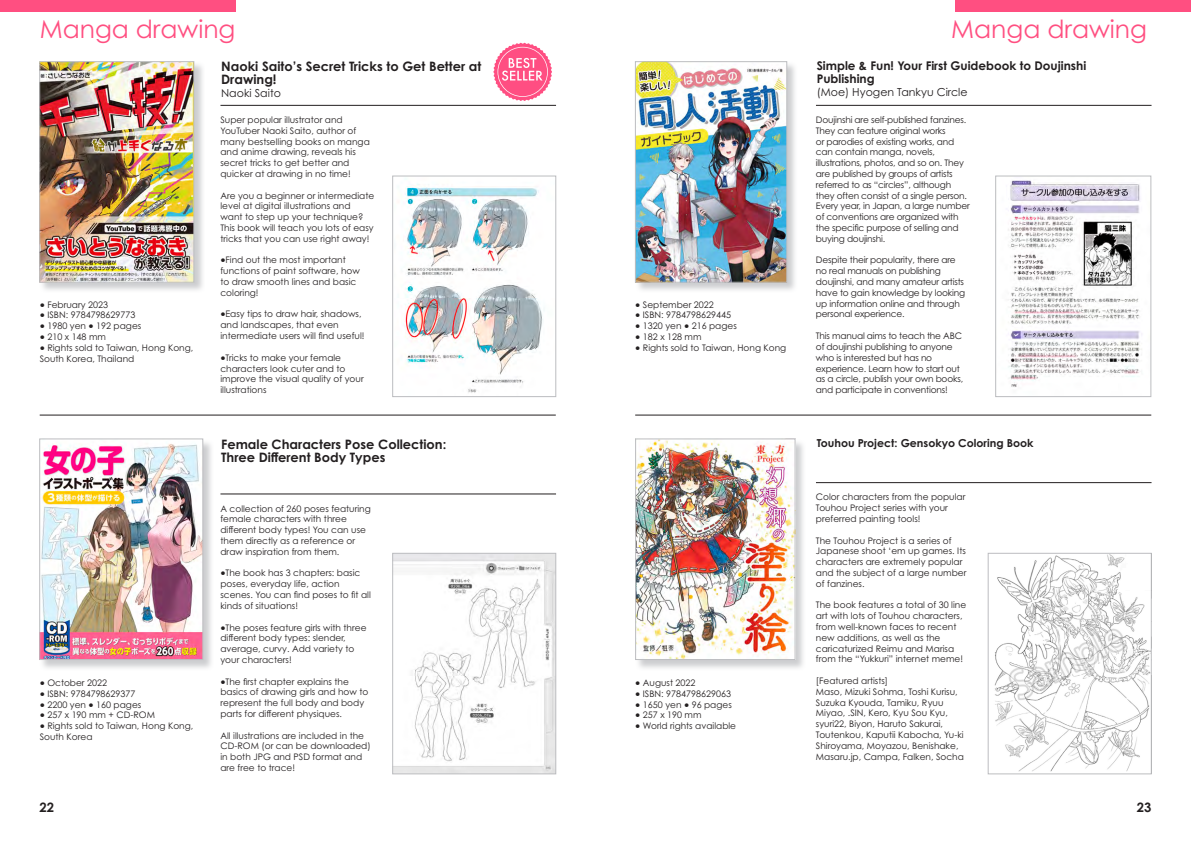
<style>
.page{position:relative;width:1191px;height:842px;background:#fff}
.page>*{position:absolute;margin:0;border:0;box-sizing:border-box;transform-origin:0 0}
.t1{font:25px "Century Gothic Pro";color:#ff4f81}
.t2{font:700 13px/13px "Century Gothic Pro";color:#231f20}
.t3{font:700 12px/13px "Century Gothic Pro";color:#231f20}
.t4{font:700 11px "Century Gothic Pro";color:#231f20}
.t5{font:11px "Century Gothic Pro";color:#231f20}
.t6{font:9px/10.8px "Century Gothic Pro";color:#231f20}
.t7{font:9px/10.8px "Century Gothic Pro";letter-spacing:-.02em;color:#231f20}
.s1{font-family:"Lucida Grande"}
</style>
<div class="page">
<div style="left:635px;top:62px;width:163px;height:232px;background:#bcbdc0;opacity:.75"></div>
<img style="left:637px;top:63px;width:148px;height:217px">
<div style="left:635px;top:61px;width:152px;height:221px;border:1px solid #bcbdc0"></div>
<div style="left:635px;top:439px;width:171px;height:232px;background:#bcbdc0;opacity:.75"></div>
<img style="left:637px;top:441px;width:156px;height:217px">
<div style="left:635px;top:439px;width:160px;height:221px;border:1px solid #bcbdc0"></div>
<img style="left:1008px;top:180px;width:134px;height:207px">
<div style="left:995px;top:176px;width:156px;height:221px;border:1px solid #bcbdc0"></div>
<hr style="left:635px;top:415px;width:516px;height:1px;background:#231f20">
<img style="left:994px;top:555px;width:155px;height:217px">
<div style="left:988px;top:553px;width:163px;height:221px;border:1px solid #bcbdc0"></div>
<hr style="left:816px;top:482px;width:335px;height:1px;background:#231f20">
<div style="left:955px;top:0;width:236px;height:11px;background:#ff4f81"></div>
<div style="left:40px;top:62px;width:165px;height:232px;background:#bcbdc0;opacity:.75"></div>
<img style="left:41px;top:63px;width:151px;height:217px">
<div style="left:39px;top:61px;width:155px;height:221px;border:1px solid #bcbdc0"></div>
<img style="left:404px;top:178px;width:139px;height:215px">
<div style="left:392px;top:176px;width:164px;height:221px;border:1px solid #bcbdc0"></div>
<div style="left:1px;top:0;width:235px;height:11px;background:#ff4f81"></div>
<hr style="left:220px;top:105px;width:336px;height:1px;background:#231f20">
<hr style="left:40px;top:415px;width:516px;height:1px;background:#231f20">
<div style="left:40px;top:439px;width:174px;height:232px;background:#bcbdc0;opacity:.75"></div>
<img style="left:41px;top:441px;width:160px;height:217px">
<div style="left:39px;top:439px;width:164px;height:221px;border:1px solid #bcbdc0"></div>
<img style="left:394px;top:555px;width:160px;height:217px">
<div style="left:392px;top:553px;width:164px;height:221px;border:1px solid #bcbdc0"></div>
<hr style="left:220px;top:494px;width:336px;height:1px;background:#231f20">
<hr style="left:816px;top:105px;width:335px;height:1px;background:#231f20">
<svg style="left:493px;top:43px;width:59px;height:58px"></svg>
<h1 class="t1" style="left:40px;top:14px;width:197px">Manga drawing</h1>
<p class="t6" style="left:40px;top:299px;width:70px"><span class="s1">●</span> February 2023</p>
<p class="t6" style="left:40px;top:310px;width:97px"><span class="s1">●</span> ISBN: 9784798629773</p>
<p class="t6" style="left:40px;top:320px;width:103px"><span class="s1">●</span> 1980 yen <span class="s1">●</span> 192 pages</p>
<p class="t6" style="left:40px;top:331px;width:68px"><span class="s1">●</span> 210 x 148 mm</p>
<p class="t6" style="left:40px;top:342px;width:155px"><span class="s1">●</span> Rights sold to Taiwan, Hong Kong,<br>South Korea, Thailand</p>
<p class="t6" style="left:40px;top:677px;width:69px"><span class="s1">●</span> October 2022</p>
<p class="t6" style="left:40px;top:688px;width:97px"><span class="s1">●</span> ISBN: 9784798629377</p>
<p class="t6" style="left:40px;top:699px;width:103px"><span class="s1">●</span> 2200 yen <span class="s1">●</span> 160 pages</p>
<p class="t6" style="left:40px;top:710px;width:117px"><span class="s1">●</span> 257 x 190 mm + CD-ROM</p>
<p class="t6" style="left:40px;top:720px;width:155px"><span class="s1">●</span> Rights sold to Taiwan, Hong Kong,<br>South Korea</p>
<h2 class="t2" style="left:221px;top:60px;width:262px">Naoki Saito’s Secret Tricks to Get Better at<br>Drawing!</h2>
<p class="t5" style="left:221px;top:87px;width:61px">Naoki Saito</p>
<p class="t6" style="left:220px;top:114px;width:151px">Super popular illustrator and<br>YouTuber Naoki Saito, author of many bestselling books on manga and anime drawing, reveals his secret tricks to get better and quicker at drawing in no time!</p>
<p class="t6" style="left:220px;top:190px;width:155px">Are you a beginner or intermediate level at digital illustrations and want to step up your technique?<br>This book will teach you lots of easy tricks that you can use right away!</p>
<p class="t6" style="left:220px;top:255px;width:141px"><span class="s1">●</span>Find out the most important functions of paint software, how to draw smooth lines and basic coloring!</p>
<p class="t6" style="left:220px;top:309px;width:145px"><span class="s1">●</span>Easy tips to draw hair, shadows, and landscapes, that even intermediate users will find useful!</p>
<p class="t6" style="left:220px;top:352px;width:145px"><span class="s1">●</span>Tricks to make your female characters look cuter and to improve the visual quality of your illustrations</p>
<h2 class="t2" style="left:221px;top:437px;width:227px">Female Characters Pose Collection:<br>Three Different Body Types</h2>
<p class="t6" style="left:220px;top:503px;width:152px">A collection of 260 poses featuring female characters with three different body types! You can use them directly as a reference or draw inspiration from them.</p>
<p class="t6" style="left:220px;top:568px;width:152px"><span class="s1">●</span>The book has 3 chapters: basic poses, everyday life, action scenes. You can find poses to fit all kinds of situations!</p>
<p class="t6" style="left:220px;top:622px;width:147px"><span class="s1">●</span>The poses feature girls with three different body types: slender, average, curvy. Add variety to your characters!</p>
<p class="t6" style="left:220px;top:676px;width:149px"><span class="s1">●</span>The first chapter explains the basics of drawing girls and how to represent the full body and body parts for different physiques.</p>
<p class="t6" style="left:220px;top:730px;width:152px">All illustrations are included in the<br>CD-ROM (or can be downloaded) in both JPG and PSD format and are free to trace!</p>
<p class="t6" style="left:635px;top:299px;width:80px"><span class="s1">●</span> September 2022</p>
<p class="t6" style="left:635px;top:310px;width:97px"><span class="s1">●</span> ISBN: 9784798629445</p>
<p class="t6" style="left:635px;top:320px;width:103px"><span class="s1">●</span> 1320 yen <span class="s1">●</span> 216 pages</p>
<p class="t6" style="left:635px;top:331px;width:68px"><span class="s1">●</span> 182 x 128 mm</p>
<p class="t6" style="left:635px;top:342px;width:153px"><span class="s1">●</span> Rights sold to Taiwan, Hong Kong</p>
<p class="t6" style="left:635px;top:677px;width:62px"><span class="s1">●</span> August 2022</p>
<p class="t6" style="left:635px;top:688px;width:97px"><span class="s1">●</span> ISBN: 9784798629063</p>
<p class="t6" style="left:635px;top:699px;width:98px"><span class="s1">●</span> 1650 yen <span class="s1">●</span> 96 pages</p>
<p class="t6" style="left:635px;top:710px;width:68px"><span class="s1">●</span> 257 x 190 mm</p>
<p class="t6" style="left:635px;top:720px;width:102px"><span class="s1">●</span> World rights available</p>
<h1 class="t1" style="left:951px;top:14px;width:197px">Manga drawing</h1>
<h3 class="t3" style="left:816px;top:59px;width:271px">Simple &amp; Fun! Your First Guidebook to Doujinshi<br>Publishing</h3>
<p class="t5" style="left:816px;top:86px;width:152px">(Moe) Hyogen Tankyu Circle</p>
<p class="t7" style="left:816px;top:114px;width:155px">Doujinshi are self-published fanzines.<br>They can feature original works<br>or parodies of existing works, and can contain manga, novels, illustrations, photos, and so on. They are published by groups of artists referred to as “circles”, although they often consist of a single person.<br>Every year, in Japan, a large number of conventions are organized with the specific purpose of selling and buying doujinshi.</p>
<p class="t7" style="left:816px;top:255px;width:151px">Despite their popularity, there are no real manuals on publishing doujinshi, and many amateur artists have to gain knowledge by looking up information online and through personal experience.</p>
<p class="t7" style="left:816px;top:330px;width:149px">This manual aims to teach the ABC of doujinshi publishing to anyone who is interested but has no experience. Learn how to start out as a circle, publish your own books, and participate in conventions!</p>
<p class="t4" style="left:816px;top:436px;width:218px">Touhou Project: Gensokyo Coloring Book</p>
<p class="t6" style="left:816px;top:492px;width:151px">Color characters from the popular<br>Touhou Project series with your preferred painting tools!</p>
<p class="t6" style="left:816px;top:535px;width:152px">The Touhou Project is a series of<br>Japanese shoot ‘em up games. Its characters are extremely popular and the subject of a large number of fanzines.</p>
<p class="t6" style="left:816px;top:600px;width:152px">The book features a total of 30 line art with lots of Touhou characters, from well-known faces to recent new additions, as well as the caricaturized Reimu and Marisa from the “Yukkuri” internet meme!</p>
<p class="t6" style="left:816px;top:675px;width:149px">[Featured artists]<br>Maso, Mizuki Sohma, Toshi Kurisu,<br>Suzuka Kyouda, Tamiku, Ryuu<br>Miyao, .SIN, Kero, Kyu Sou Kyu, syuri22, Biyon, Haruto Sakurai,<br>Toutenkou, Kaputii Kabocha, Yu-ki<br>Shiroyama, Moyazou, Benishake,<br>Masaru.jp, Campa, Falken, Socha</p>
<h2 class="t2" style="left:40px;top:801px;width:16px">22</h2>
<h2 class="t2" style="left:1136px;top:800px;width:16px">23</h2>
</div>
